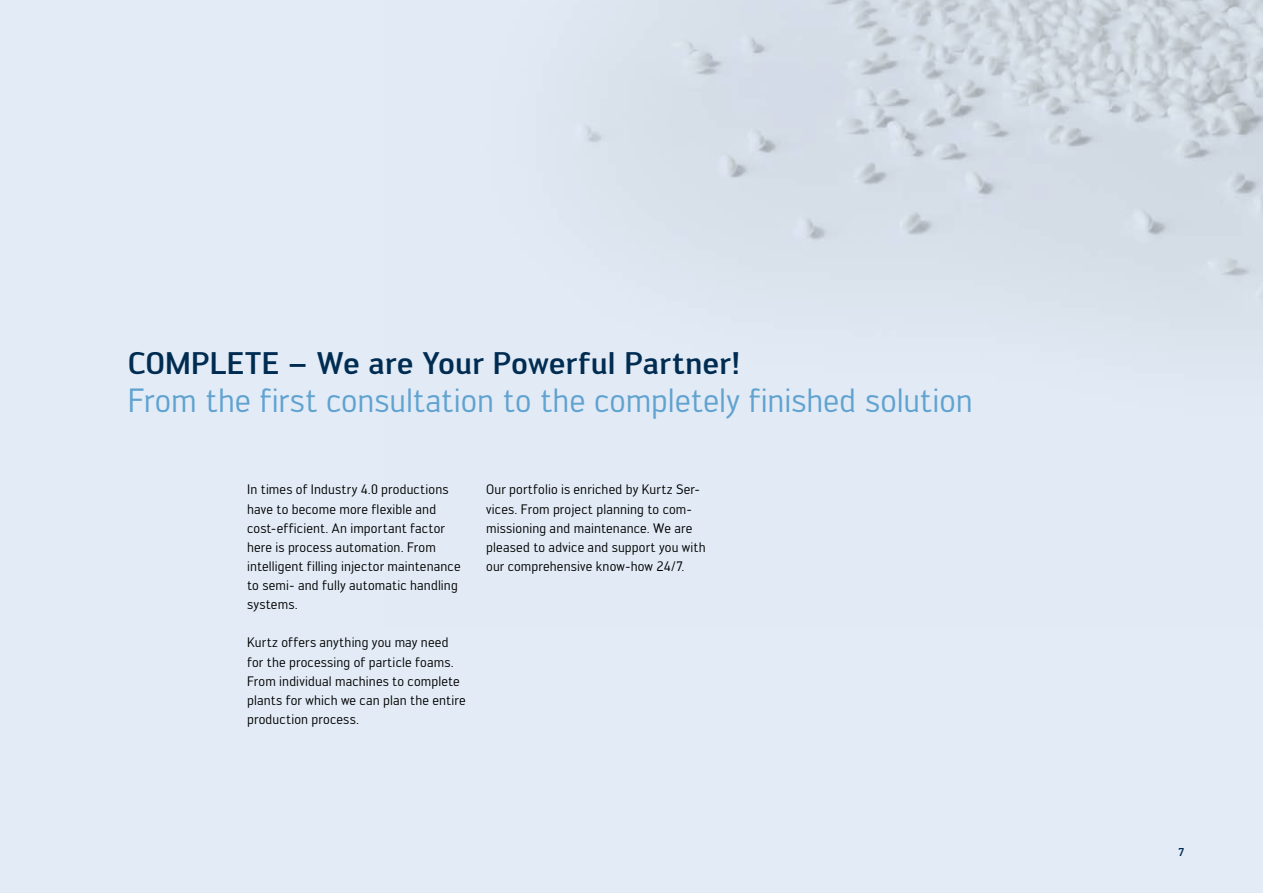
<style>
.page{position:relative;width:1263px;height:893px;background:#e3ecf6}
.page>*{position:absolute;margin:0;border:0;box-sizing:border-box;transform-origin:0 0}
.t1{font:33px "Engel";color:#60a2d0}
.t2{font:500 30.75px "Engel";color:#002c52}
.t3{font:13.5px/19.2px "Engel";letter-spacing:.01em;color:#000}
.t4{font:500 11.25px "Engel";color:#002c52}
</style>
<div class="page">
<img style="left:584px;top:0;width:679px;height:329px">
<h2 class="t2" style="left:128px;top:345px;width:614px">COMPLETE – We are Your Powerful Partner!</h2>
<h1 class="t1" style="left:128px;top:382px;width:846px">From the first consultation to the completely finished solution</h1>
<p class="t3" style="left:247px;top:480px;width:215px">In times of Industry 4.0 productions have to become more flexible and cost-efficient. An important factor here is process automation. From intelligent filling injector maintenance to semi- and fully automatic handling systems.</p>
<p class="t3" style="left:247px;top:633px;width:220px">Kurtz offers anything you may need for the processing of particle foams.<br>From individual machines to complete plants for which we can plan the entire production process.</p>
<p class="t3" style="left:486px;top:480px;width:221px">Our portfolio is enriched by Kurtz Ser&shy;vices. From project planning to com&shy;missioning and maintenance. We are pleased to advice and support you with our comprehensive know-how 24/7.</p>
<p class="t4" style="left:1178px;top:846px;width:7px">7</p>
</div>
